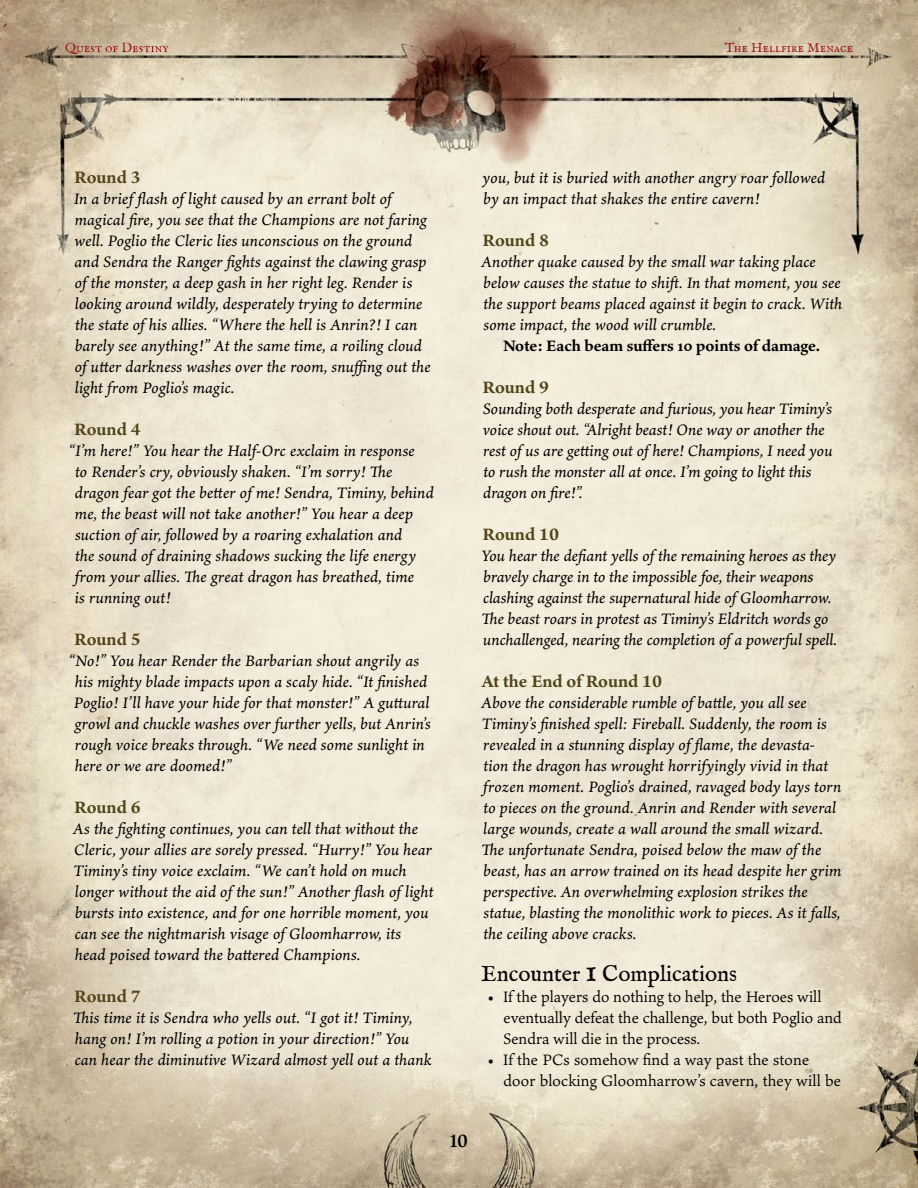
<style>
.page{position:relative;width:918px;height:1188px;background:#fff}
.page>*{position:absolute;margin:0;border:0;box-sizing:border-box;transform-origin:0 0}
.Header_2{font:22.5px "IM FELL English PRO Roman";color:#000}
.t1{font:600 19.5px "Ten Oldstyle";color:#000}
.Header_3{font:700 18px "Ten Oldstyle";color:#514419}
.Read_Aloud_No_Indent{font:italic 500 16.5px/21px "Ten Oldstyle";letter-spacing:.01em;color:#000}
.t2{font:16.5px/21px "Ten Oldstyle";color:#000}
.Text__Indent{font:700 16.5px "Ten Oldstyle";color:#000}
.t3{font:13.5px "IM FELL English PRO Roman";letter-spacing:.01em;color:#9d1b20}
.s1{font-size:33px}
</style>
<div class="page">
<img style="left:0;top:0;width:918px;height:1188px">
<svg style="left:65px;top:43px;width:104px;height:11px"></svg>
<p class="t3" style="left:725px;top:40px;width:130px">The Hellfire Menace</p>
<p class="Header_3" style="left:74px;top:164px;width:68px">Round 3</p>
<p class="Read_Aloud_No_Indent" style="left:74px;top:188px;width:358px">In a brief flash of light caused by an errant bolt of magical fire, you see that the Champions are not faring well. Poglio the Cleric lies unconscious on the ground and Sendra the Ranger fights against the clawing grasp of the monster, a deep gash in her right leg. Render is looking around wildly, desperately trying to determine the state of his allies. “Where the hell is Anrin?! I can barely see anything!” At the same time, a roiling cloud of utter darkness washes over the room, snuffing out the light from Poglio’s magic.</p>
<p class="Header_3" style="left:74px;top:416px;width:68px">Round 4</p>
<p class="Read_Aloud_No_Indent" style="left:75px;top:440px;width:361px;text-indent:-6px">“I’m here!” You hear the Half-Orc exclaim in response<br>to Render’s cry, obviously shaken. “I’m sorry! The dragon fear got the better of me! Sendra, Timiny, behind me, the beast will not take another!” You hear a deep suction of air, followed by a roaring exhalation and<br>the sound of draining shadows sucking the life energy from your allies. The great dragon has breathed, time<br>is running out!</p>
<p class="Header_3" style="left:74px;top:626px;width:68px">Round 5</p>
<p class="Read_Aloud_No_Indent" style="left:74px;top:650px;width:358px;text-indent:-5px">“No!” You hear Render the Barbarian shout angrily as his mighty blade impacts upon a scaly hide. “It finished Poglio! I’ll have your hide for that monster!” A guttural growl and chuckle washes over further yells, but Anrin’s rough voice breaks through. “We need some sunlight in here or we are doomed!”</p>
<p class="Header_3" style="left:74px;top:794px;width:68px">Round 6</p>
<p class="Read_Aloud_No_Indent" style="left:73px;top:818px;width:362px">As the fighting continues, you can tell that without the Cleric, your allies are sorely pressed. “Hurry!” You hear Timiny’s tiny voice exclaim. “We can’t hold on much longer without the aid of the sun!” Another flash of light bursts into existence, and for one horrible moment, you can see the nightmarish visage of Gloomharrow, its head poised toward the battered Champions.</p>
<p class="Header_3" style="left:74px;top:983px;width:68px">Round 7</p>
<p class="Read_Aloud_No_Indent" style="left:73px;top:1007px;width:360px">This time it is Sendra who yells out. “I got it! Timiny, hang on! I’m rolling a potion in your direction!” You can hear the diminutive Wizard almost yell out a thank</p>
<p class="Read_Aloud_No_Indent" style="left:483px;top:167px;width:344px">you, but it is buried with another angry roar followed by an impact that shakes the entire cavern!</p>
<p class="Header_3" style="left:483px;top:227px;width:68px">Round 8</p>
<p class="Read_Aloud_No_Indent" style="left:482px;top:251px;width:362px">Another quake caused by the small war taking place below causes the statue to shift. In that moment, you see the support beams placed against it begin to crack. With some impact, the wood will crumble.</p>
<p class="Text__Indent" style="left:503px;top:334px;width:319px">Note: Each beam suffers 10 points of damage.</p>
<p class="Header_3" style="left:483px;top:374px;width:68px">Round 9</p>
<p class="Read_Aloud_No_Indent" style="left:483px;top:398px;width:351px">Sounding both desperate and furious, you hear Timiny’s voice shout out. “Alright beast! One way or another the rest of us are getting out of here! Champions, I need you to rush the monster all at once. I’m going to light this dragon on fire!”.</p>
<p class="Header_3" style="left:483px;top:521px;width:78px">Round 10</p>
<p class="Read_Aloud_No_Indent" style="left:482px;top:545px;width:357px">You hear the defiant yells of the remaining heroes as they bravely charge in to the impossible foe, their weapons clashing against the supernatural hide of Gloomharrow.<br>The beast roars in protest as Timiny’s Eldritch words go unchallenged, nearing the completion of a powerful spell.</p>
<p class="Header_3" style="left:482px;top:668px;width:182px">At the End of Round 10</p>
<p class="Read_Aloud_No_Indent" style="left:482px;top:692px;width:361px">Above the considerable rumble of battle, you all see Timiny’s finished spell: Fireball. Suddenly, the room is revealed in a stunning display of flame, the devasta&shy;tion the dragon has wrought horrifyingly vivid in that frozen moment. Poglio’s drained, ravaged body lays torn to pieces on the ground. Anrin and Render with several large wounds, create a wall around the small wizard.<br>The unfortunate Sendra, poised below the maw of the beast, has an arrow trained on its head despite her grim perspective. An overwhelming explosion strikes the statue, blasting the monolithic work to pieces. As it falls, the ceiling above cracks.</p>
<p class="Header_2" style="left:481px;top:961px;width:257px">Encounter <span class="s1">1</span> Complications</p>
<p class="t2" style="left:503px;top:986px;width:340px;text-indent:-16px">• If the players do nothing to help, the Heroes will eventually defeat the challenge, but both Poglio and<br>Sendra will die in the process.</p>
<p class="t2" style="left:503px;top:1049px;width:339px;text-indent:-16px">• If the PCs somehow find a way past the stone door blocking Gloomharrow’s cavern, they will be</p>
<p class="t1" style="left:450px;top:1127px;width:20px">10</p>
</div>
